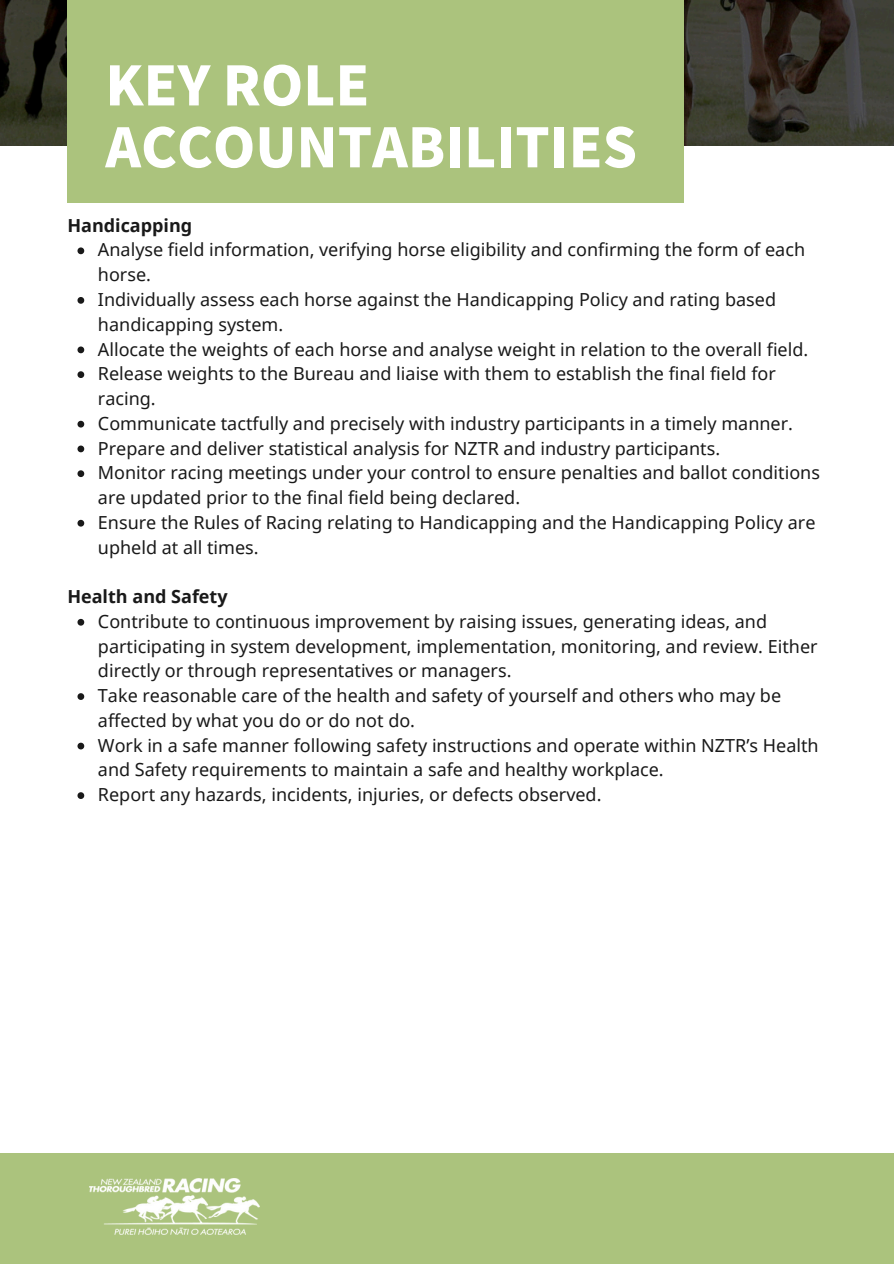
<style>
.page{position:relative;width:894px;height:1264px;background:#fff}
.page>*{position:absolute;margin:0;border:0;box-sizing:border-box;transform-origin:0 0}
.t1{font:900 53.85px/61.8px "Noto Sans JP";color:#fff}
.t2{font:18px/24.8px "Noto Sans";color:#191919}
.t3{font:700 18px "Noto Sans";color:#191919}
</style>
<div class="page">
<div style="left:0;top:1153px;width:893px;height:110px;background:#abc37d"></div>
<img style="left:0;top:0;width:893px;height:145px">
<div style="left:67px;top:0;width:616px;height:203px;background:#abc37d"></div>
<img style="left:89px;top:1178px;width:170px;height:56px">
<svg style="left:77px;top:247px;width:7px;height:7px"></svg>
<svg style="left:77px;top:297px;width:7px;height:7px"></svg>
<svg style="left:77px;top:346px;width:7px;height:7px"></svg>
<svg style="left:77px;top:371px;width:7px;height:7px"></svg>
<svg style="left:77px;top:421px;width:7px;height:6px"></svg>
<svg style="left:77px;top:445px;width:7px;height:7px"></svg>
<svg style="left:77px;top:470px;width:7px;height:7px"></svg>
<svg style="left:77px;top:520px;width:7px;height:6px"></svg>
<svg style="left:77px;top:619px;width:7px;height:6px"></svg>
<svg style="left:77px;top:693px;width:7px;height:7px"></svg>
<svg style="left:77px;top:742px;width:7px;height:7px"></svg>
<svg style="left:77px;top:792px;width:7px;height:7px"></svg>
<p class="t1" style="left:105px;top:52px;width:533px">KEY ROLE<br>ACCOUNTABILITIES</p>
<p class="t3" style="left:67px;top:212px;width:126px">Handicapping</p>
<h1 class="t2" style="left:98px;top:237px;width:708px">Analyse field information, verifying horse eligibility and confirming the form of each horse.</h1>
<h2 class="t2" style="left:98px;top:286px;width:679px">Individually assess each horse against the Handicapping Policy and rating based handicapping system.</h2>
<p class="t2" style="left:98px;top:336px;width:711px">Allocate the weights of each horse and analyse weight in relation to the overall field.</p>
<p class="t2" style="left:98px;top:361px;width:679px">Release weights to the Bureau and liaise with them to establish the final field for racing.</p>
<p class="t2" style="left:98px;top:410px;width:696px">Communicate tactfully and precisely with industry participants in a timely manner.</p>
<p class="t2" style="left:98px;top:435px;width:623px">Prepare and deliver statistical analysis for NZTR and industry participants.</p>
<p class="t2" style="left:98px;top:460px;width:723px">Monitor racing meetings under your control to ensure penalties and ballot conditions are updated prior to the final field being declared.</p>
<p class="t2" style="left:98px;top:509px;width:718px">Ensure the Rules of Racing relating to Handicapping and the Handicapping Policy are upheld at all times.</p>
<p class="t3" style="left:67px;top:584px;width:162px">Health and Safety</p>
<p class="t2" style="left:98px;top:608px;width:721px">Contribute to continuous improvement by raising issues, generating ideas, and participating in system development, implementation, monitoring, and review. Either directly or through representatives or managers.</p>
<h2 class="t2" style="left:98px;top:682px;width:684px">Take reasonable care of the health and safety of yourself and others who may be affected by what you do or do not do.</h2>
<p class="t2" style="left:98px;top:732px;width:722px">Work in a safe manner following safety instructions and operate within NZTR’s Health and Safety requirements to maintain a safe and healthy workplace.</p>
<p class="t2" style="left:98px;top:781px;width:505px">Report any hazards, incidents, injuries, or defects observed.</p>
</div>
